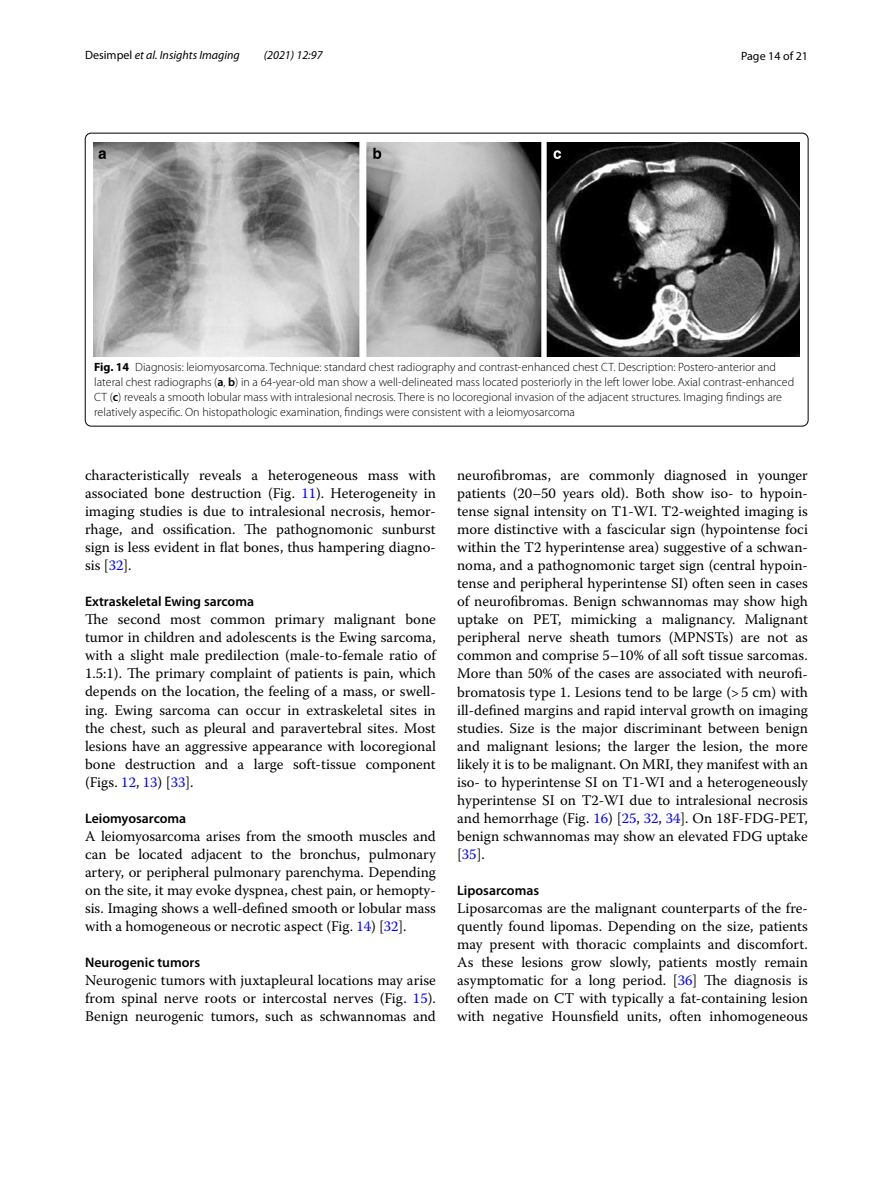
<style>
.page{position:relative;width:893px;height:1187px;background:#fff}
.page>*{position:absolute;margin:0;border:0;box-sizing:border-box;transform-origin:0 0}
.t1{font:14.7px/18px "Warnock Pro";color:#000;text-align:justify}
.t2{font:600 13.8px "Myriad Pro";color:#000}
.t3{font:300 12px/15px "Myriad Pro";color:#000}
.t4{font:italic 12px "Myriad Pro";color:#000}
.t5{font:12px "Myriad Pro";color:#000}
.s1{font-style:normal}
.s2{font-weight:700}
.s3{font-weight:600}
.s4{color:#00f}
</style>
<div class="page">
<img style="left:94px;top:142px;width:706px;height:214px">
<p class="t4" style="left:85px;top:48px;width:156px"><span class="s1">Desimpel</span> et al. Insights Imaging</p>
<p class="t4" style="left:264px;top:48px;width:60px">(2021) 12:97</p>
<p class="t5" style="left:741px;top:48px;width:68px">Page 14 of 21</p>
<p class="t3" style="left:94px;top:360px;width:701px"><span class="s2">Fig. 14</span> Diagnosis: leiomyosarcoma. Technique: standard chest radiography and contrast-enhanced chest CT. Description: Postero-anterior and lateral chest radiographs (<span class="s3">a</span>, <span class="s3">b</span>) in a 64-year-old man show a well-delineated mass located posteriorly in the left lower lobe. Axial contrast-enhanced CT (<span class="s3">c</span>) reveals a smooth lobular mass with intralesional necrosis. There is no locoregional invasion of the adjacent structures. Imaging findings are relatively aspecific. On histopathologic examination, findings were consistent with a leiomyosarcoma</p>
<p class="t1" style="left:85px;top:466px;width:352px">characteristically reveals a heterogeneous mass with associated bone destruction (Fig. <span class="s4">11</span>). Heterogeneity in imaging studies is due to intralesional necrosis, hemor&shy;rhage, and ossification. The pathognomonic sunburst sign is less evident in flat bones, thus hampering diagno&shy;sis [<span class="s4">32</span>].</p>
<p class="t2" style="left:85px;top:593px;width:171px">Extraskeletal Ewing sarcoma</p>
<p class="t1" style="left:85px;top:610px;width:352px">The second most common primary malignant bone tumor in children and adolescents is the Ewing sarcoma, with a slight male predilection (male-to-female ratio of 1.5:1). The primary complaint of patients is pain, which depends on the location, the feeling of a mass, or swell&shy;ing. Ewing sarcoma can occur in extraskeletal sites in the chest, such as pleural and paravertebral sites. Most lesions have an aggressive appearance with locoregional bone destruction and a large soft-tissue component (Figs. <span class="s4">12</span>, <span class="s4">13</span>) [<span class="s4">33</span>].</p>
<p class="t2" style="left:85px;top:809px;width:103px">Leiomyosarcoma</p>
<p class="t1" style="left:85px;top:826px;width:352px">A leiomyosarcoma arises from the smooth muscles and can be located adjacent to the bronchus, pulmonary artery, or peripheral pulmonary parenchyma. Depending on the site, it may evoke dyspnea, chest pain, or hemopty&shy;sis. Imaging shows a well-defined smooth or lobular mass with a homogeneous or necrotic aspect (Fig. <span class="s4">14</span>) [<span class="s4">32</span>].</p>
<p class="t2" style="left:85px;top:953px;width:117px">Neurogenic tumors</p>
<p class="t1" style="left:85px;top:970px;width:352px">Neurogenic tumors with juxtapleural locations may arise from spinal nerve roots or intercostal nerves (Fig. <span class="s4">15</span>).<br>Benign neurogenic tumors, such as schwannomas and</p>
<p class="t1" style="left:457px;top:466px;width:352px">neurofibromas, are commonly diagnosed in younger patients (20–50 years old). Both show iso- to hypoin&shy;tense signal intensity on T1-WI. T2-weighted imaging is more distinctive with a fascicular sign (hypointense foci within the T2 hyperintense area) suggestive of a schwan&shy;noma, and a pathognomonic target sign (central hypoin&shy;tense and peripheral hyperintense SI) often seen in cases of neurofibromas. Benign schwannomas may show high uptake on PET, mimicking a malignancy. Malignant peripheral nerve sheath tumors (MPNSTs) are not as common and comprise 5–10% of all soft tissue sarcomas.<br>More than 50% of the cases are associated with neurofi&shy;bromatosis type 1. Lesions tend to be large (&gt;5 cm) with ill-defined margins and rapid interval growth on imaging studies. Size is the major discriminant between benign and malignant lesions; the larger the lesion, the more likely it is to be malignant. On MRI, they manifest with an iso- to hyperintense SI on T1-WI and a heterogeneously hyperintense SI on T2-WI due to intralesional necrosis and hemorrhage (Fig. <span class="s4">16</span>) [<span class="s4">25</span>, <span class="s4">32</span>, <span class="s4">34</span>]. On 18F-FDG-PET, benign schwannomas may show an elevated FDG uptake [<span class="s4">35</span>].</p>
<p class="t2" style="left:457px;top:881px;width:84px">Liposarcomas</p>
<p class="t1" style="left:457px;top:898px;width:352px">Liposarcomas are the malignant counterparts of the fre&shy;quently found lipomas. Depending on the size, patients may present with thoracic complaints and discomfort.<br>As these lesions grow slowly, patients mostly remain asymptomatic for a long period. [<span class="s4">36</span>] The diagnosis is often made on CT with typically a fat-containing lesion with negative Hounsfield units, often inhomogeneous</p>
</div>
